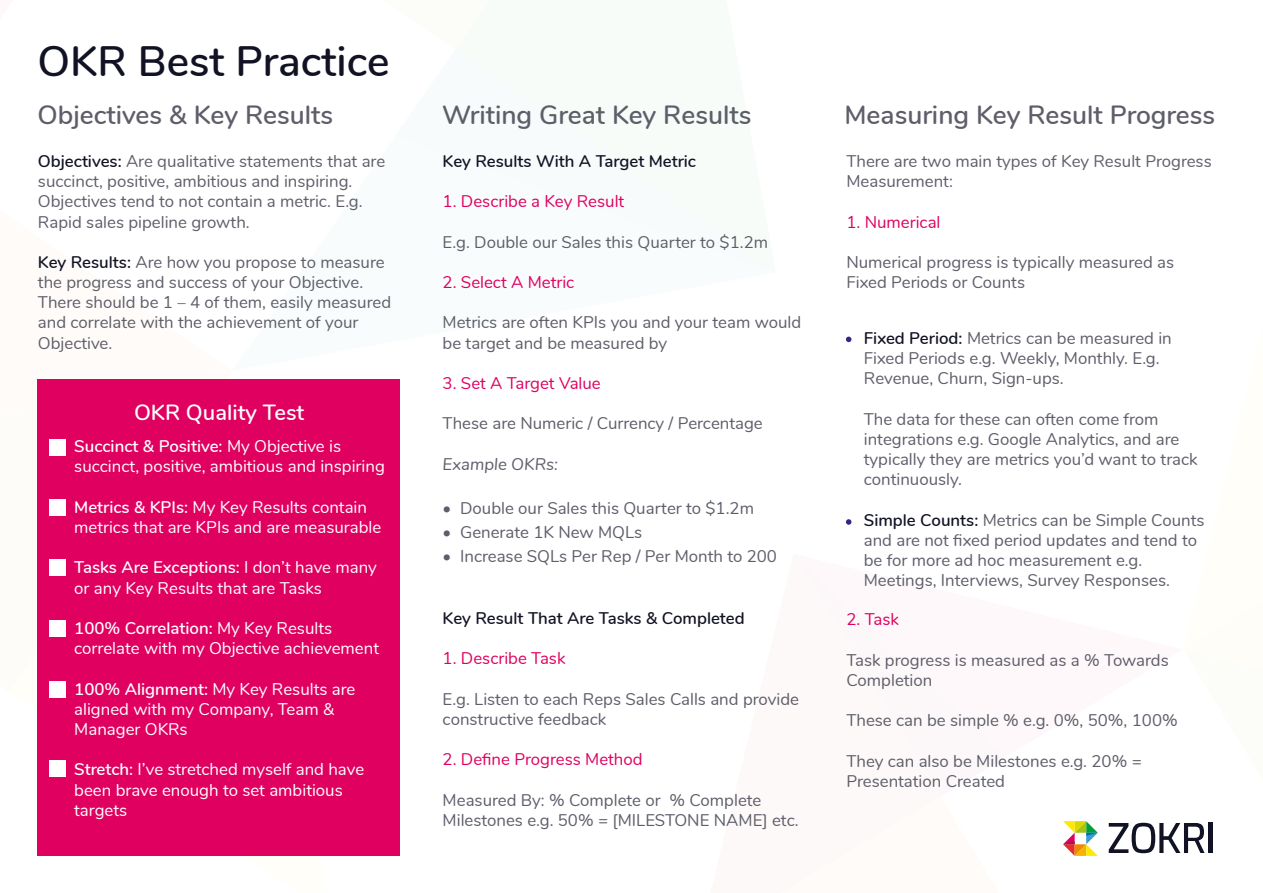
<style>
.page{position:relative;width:1263px;height:893px;background:#fff}
.page>*{position:absolute;margin:0;border:0;box-sizing:border-box;transform-origin:0 0}
.t1{font:600 42.45px "Nunito";color:#111224}
.t2{font:600 26.4px "Nunito";color:#5d5e69}
.t3{font:600 21.9px "Nunito";color:#fff}
.t4{font:16.8px/20.2px "Nunito";color:#5d5e69}
.t5{font:16.8px/20.2px "Nunito";color:#fff}
.t6{font:16.8px "Nunito";color:#df0060}
.t7{font:600 16.8px "Nunito";color:#111224}
.t8{font:italic 16.8px "Nunito";color:#5d5e69}
.s1{font-weight:600;color:#111224}
.s2{font-weight:600}
</style>
<div class="page">
<div style="left:38px;top:380px;width:362px;height:476px;background:#df0060"></div>
<svg style="left:846px;top:336px;width:367px;height:520px"></svg>
<div style="left:1208px;top:823px;width:5px;height:30px;background:#111224"></div>
<div style="left:49px;top:439px;width:17px;height:17px;background:#fff"></div>
<div style="left:49px;top:499px;width:17px;height:17px;background:#fff"></div>
<div style="left:49px;top:560px;width:17px;height:16px;background:#fff"></div>
<div style="left:49px;top:620px;width:17px;height:17px;background:#fff"></div>
<div style="left:49px;top:681px;width:17px;height:17px;background:#fff"></div>
<div style="left:49px;top:760px;width:17px;height:17px;background:#fff"></div>
<h1 class="t1" style="left:38px;top:30px;width:354px">OKR Best Practice</h1>
<h2 class="t2" style="left:38px;top:96px;width:297px">Objectives &amp; Key Results</h2>
<p class="t4" style="left:38px;top:150px;width:349px"><span class="s1">Objectives:</span> Are qualitative statements that are succinct, positive, ambitious and inspiring.<br>Objectives tend to not contain a metric. E.g.<br>Rapid sales pipeline growth.</p>
<p class="t4" style="left:38px;top:251px;width:355px"><span class="s1">Key Results:</span> Are how you propose to measure the progress and success of your Objective.<br>There should be 1 – 4 of them, easily measured and correlate with the achievement of your Objective.</p>
<h3 class="t3" style="left:134px;top:396px;width:172px">OKR Quality Test</h3>
<p class="t5" style="left:74px;top:435px;width:312px"><span class="s2">Succinct &amp; Positive:</span> My Objective is succinct, positive, ambitious and inspiring</p>
<p class="t5" style="left:74px;top:496px;width:309px"><span class="s2">Metrics &amp; KPIs:</span> My Key Results contain metrics that are KPIs and are measurable</p>
<p class="t5" style="left:74px;top:556px;width:304px"><span class="s2">Tasks Are Exceptions:</span> I don’t have many or any Key Results that are Tasks</p>
<p class="t5" style="left:74px;top:617px;width:306px"><span class="s2">100% Correlation:</span> My Key Results correlate with my Objective achievement</p>
<p class="t5" style="left:74px;top:678px;width:283px"><span class="s2">100% Alignment:</span> My Key Results are aligned with my Company, Team &amp;<br>Manager OKRs</p>
<p class="t5" style="left:74px;top:758px;width:291px"><span class="s2">Stretch:</span> I’ve stretched myself and have been brave enough to set ambitious targets</p>
<h2 class="t2" style="left:442px;top:96px;width:311px">Writing Great Key Results</h2>
<p class="t7" style="left:443px;top:149px;width:255px">Key Results With A Target Metric</p>
<p class="t6" style="left:443px;top:189px;width:183px">1. Describe a Key Result</p>
<p class="t4" style="left:443px;top:231px;width:327px">E.g. Double our Sales this Quarter to $1.2m</p>
<p class="t6" style="left:443px;top:270px;width:133px">2. Select A Metric</p>
<p class="t4" style="left:443px;top:312px;width:360px">Metrics are often KPIs you and your team would be target and be measured by</p>
<p class="t6" style="left:443px;top:371px;width:160px">3. Set A Target Value</p>
<p class="t4" style="left:443px;top:413px;width:322px">These are Numeric / Currency / Percentage</p>
<p class="t8" style="left:443px;top:452px;width:117px">Example OKRs:</p>
<p class="t4" style="left:443px;top:497px;width:313px">• Double our Sales this Quarter to $1.2m</p>
<p class="t4" style="left:443px;top:521px;width:201px">• Generate 1K New MQLs</p>
<p class="t4" style="left:443px;top:545px;width:336px">• Increase SQLs Per Rep / Per Month to 200</p>
<p class="t7" style="left:443px;top:606px;width:303px">Key Result That Are Tasks &amp; Completed</p>
<p class="t6" style="left:443px;top:646px;width:124px">1. Describe Task</p>
<p class="t4" style="left:443px;top:688px;width:358px">E.g. Listen to each Reps Sales Calls and provide constructive feedback</p>
<p class="t6" style="left:443px;top:747px;width:201px">2. Define Progress Method</p>
<p class="t4" style="left:443px;top:789px;width:358px">Measured By: % Complete or % Complete<br>Milestones e.g. 50% = [MILESTONE NAME] etc.</p>
<h2 class="t2" style="left:844px;top:96px;width:372px">Measuring Key Result Progress</h2>
<p class="t4" style="left:846px;top:150px;width:367px">There are two main types of Key Result Progress<br>Measurement:</p>
<p class="t6" style="left:846px;top:209px;width:96px">1. Numerical</p>
<p class="t4" style="left:846px;top:251px;width:329px">Numerical progress is typically measured as<br>Fixed Periods or Counts</p>
<p class="t4" style="left:864px;top:327px;width:309px"><span class="s1">Fixed Period:</span> Metrics can be measured in<br>Fixed Periods e.g. Weekly, Monthly. E.g.<br>Revenue, Churn, Sign-ups.</p>
<p class="t4" style="left:864px;top:408px;width:335px">The data for these can often come from integrations e.g. Google Analytics, and are typically they are metrics you’d want to track continuously.</p>
<p class="t4" style="left:864px;top:509px;width:342px"><span class="s1">Simple Counts:</span> Metrics can be Simple Counts and are not fixed period updates and tend to be for more ad hoc measurement e.g.<br>Meetings, Interviews, Survey Responses.</p>
<p class="t6" style="left:846px;top:607px;width:54px">2. Task</p>
<p class="t4" style="left:846px;top:649px;width:324px">Task progress is measured as a % Towards<br>Completion</p>
<p class="t4" style="left:846px;top:709px;width:333px">These can be simple % e.g. 0%, 50%, 100%</p>
<p class="t4" style="left:846px;top:750px;width:297px">They can also be Milestones e.g. 20% =<br>Presentation Created</p>
</div>
